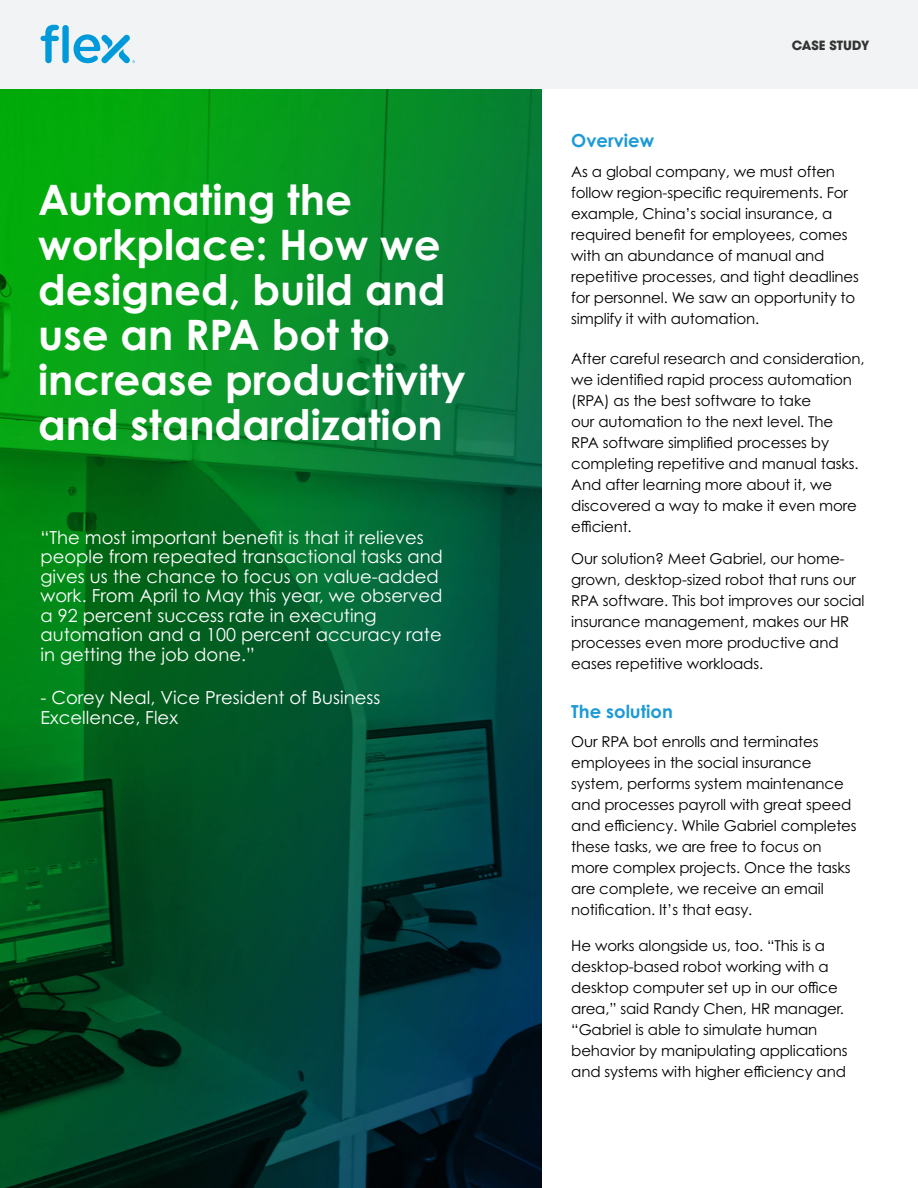
<style>
.page{position:relative;width:918px;height:1188px;background:#fff}
.page>*{position:absolute;margin:0;border:0;box-sizing:border-box;transform-origin:0 0}
.t1{font:700 42px/45px "Century Gothic Pro";color:#fff}
.t2{font:18px/19.5px "Century Gothic Pro";color:#fff}
.t3{font:700 18px "Century Gothic Pro";color:#1c9ad6}
.t4{font:15px/21px "Century Gothic Pro";letter-spacing:-.01em;color:#000}
.t5{font:700 12.75px "ITC Avant Garde Pro";color:#343433}
</style>
<div class="page">
<div style="left:0;top:0;width:918px;height:89px;background:#f1f3f4"></div>
<svg style="left:40px;top:25px;width:19px;height:38px"></svg>
<div style="left:62px;top:25px;width:7px;height:38px;background:#009ada;border-radius:3px"></div>
<svg style="left:74px;top:34px;width:61px;height:29px"></svg>
<img style="left:0;top:89px;width:541px;height:1099px">
<h1 class="t1" style="left:38px;top:176px;width:429px">Automating the workplace: How we designed, build and use an RPA bot to increase productivity and standardization</h1>
<p class="t2" style="left:40px;top:527px;width:404px">“The most important benefit is that it relieves people from repeated transactional tasks and gives us the chance to focus on value-added work. From April to May this year, we observed a 92 percent success rate in executing automation and a 100 percent accuracy rate in getting the job done.”</p>
<p class="t2" style="left:40px;top:688px;width:341px">- Corey Neal, Vice President of Business<br>Excellence, Flex</p>
<p class="t5" style="left:792px;top:36px;width:79px">CASE STUDY</p>
<p class="t3" style="left:571px;top:129px;width:84px">Overview</p>
<p class="t4" style="left:571px;top:160px;width:289px">As a global company, we must often follow region-specific requirements. For example, China’s social insurance, a required benefit for employees, comes with an abundance of manual and repetitive processes, and tight deadlines for personnel. We saw an opportunity to simplify it with automation.</p>
<p class="t4" style="left:571px;top:348px;width:295px">After careful research and consideration, we identified rapid process automation (RPA) as the best software to take<br>our automation to the next level. The RPA software simplified processes by completing repetitive and manual tasks.<br>And after learning more about it, we discovered a way to make it even more efficient.</p>
<p class="t4" style="left:571px;top:547px;width:295px">Our solution? Meet Gabriel, our home&shy;grown, desktop-sized robot that runs our RPA software. This bot improves our social insurance management, makes our HR processes even more productive and eases repetitive workloads.</p>
<p class="t3" style="left:571px;top:700px;width:103px">The solution</p>
<p class="t4" style="left:571px;top:730px;width:287px">Our RPA bot enrolls and terminates employees in the social insurance system, performs system maintenance and processes payroll with great speed and efficiency. While Gabriel completes these tasks, we are free to focus on more complex projects. Once the tasks are complete, we receive an email notification. It’s that easy.</p>
<p class="t4" style="left:571px;top:934px;width:278px">He works alongside us, too. “This is a desktop-based robot working with a desktop computer set up in our office area,” said Randy Chen, HR manager. “Gabriel is able to simulate human behavior by manipulating applications and systems with higher efficiency and</p>
</div>
